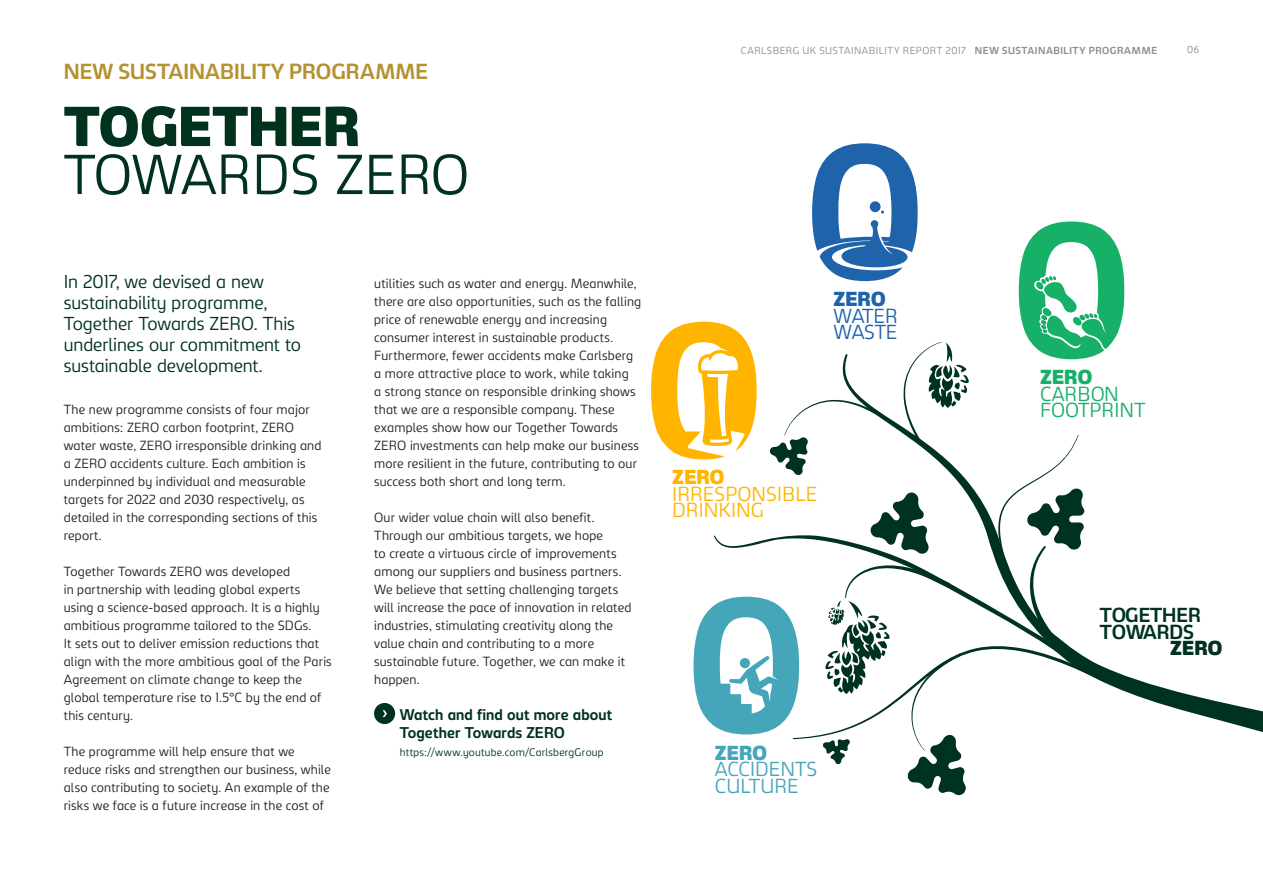
<style>
.page{position:relative;width:1263px;height:893px;background:#fff}
.page>*{position:absolute;margin:0;border:0;box-sizing:border-box;transform-origin:0 0}
.t1{font:300 54px "Carlsberg Sans";color:#00321e}
.t2{font:900 54px "Carlsberg Sans";color:#00321e}
.t3{font:700 21px "Carlsberg Sans";color:#b49132}
.t4{font:300 19.5px/16.5px "Carlsberg Sans";color:#ffb500}
.t5{font:300 19.5px/16.5px "Carlsberg Sans";color:#45a6ba}
.t6{font:700 19.5px/16.5px "Carlsberg Sans";color:#00331f}
.t7{font:300 19.5px/16.5px "Carlsberg Sans";color:#17b069}
.t8{font:300 19.5px/16.5px "Carlsberg Sans";color:#1f63ab}
.t9{font:900 19.5px "Carlsberg Sans";color:#ffb500}
.t10{font:900 19.5px "Carlsberg Sans";color:#45a6ba}
.t11{font:900 19.5px "Carlsberg Sans";color:#1f63ab}
.t12{font:900 19.5px "Carlsberg Sans";color:#00331f}
.t13{font:900 19.5px "Carlsberg Sans";color:#17b069}
.t14{font:300 18px/21px "Carlsberg Sans";letter-spacing:-.005em;color:#00321e}
.t15{font:700 15px/18px "Carlsberg Sans";letter-spacing:.01em;color:#00321e}
.t16{font:300 12.75px/18px "Carlsberg Sans";letter-spacing:.01em;color:#231f20}
.t17{font:300 10.5px "Carlsberg Sans";letter-spacing:.02em;color:#00321e}
.t18{font:300 9.75px "Carlsberg Sans";letter-spacing:.04em;color:#8f8d8e}
.t19{font:300 9.75px "Carlsberg Sans";color:#8d8d8d}
.s1{font-weight:700}
</style>
<div class="page">
<svg style="left:651px;top:143px;width:612px;height:653px"></svg>
<div style="left:374px;top:703px;width:21px;height:21px;background:#00331f;border-radius:50%"></div>
<svg style="left:383px;top:710px;width:4px;height:7px"></svg>
<h2 class="t3" style="left:64px;top:60px;width:366px">NEW SUSTAINABILITY PROGRAMME</h2>
<h1 class="t2" style="left:64px;top:95px;width:297px">TOGETHER</h1>
<h1 class="t1" style="left:64px;top:144px;width:407px">TOWARDS ZERO</h1>
<h3 class="t14" style="left:64px;top:271px;width:239px">In 2017, we devised a new sustainability programme,<br>Together Towards ZERO. This underlines our commitment to sustainable development.</h3>
<p class="t16" style="left:64px;top:401px;width:259px">The new programme consists of four major ambitions: ZERO carbon footprint, ZERO water waste, ZERO irresponsible drinking and a ZERO accidents culture. Each ambition is underpinned by individual and measurable targets for 2022 and 2030 respectively, as detailed in the corresponding sections of this report.</p>
<p class="t16" style="left:64px;top:563px;width:269px">Together Towards ZERO was developed<br>in partnership with leading global experts using a science-based approach. It is a highly ambitious programme tailored to the SDGs.<br>It sets out to deliver emission reductions that align with the more ambitious goal of the Paris Agreement on climate change to keep the global temperature rise to 1.5°C by the end of this century.</p>
<p class="t16" style="left:64px;top:743px;width:269px">The programme will help ensure that we reduce risks and strengthen our business, while also contributing to society. An example of the risks we face is a future increase in the cost of</p>
<p class="t16" style="left:374px;top:275px;width:269px">utilities such as water and energy. Meanwhile, there are also opportunities, such as the falling price of renewable energy and increasing consumer interest in sustainable products.<br>Furthermore, fewer accidents make Carlsberg a more attractive place to work, while taking<br>a strong stance on responsible drinking shows that we are a responsible company. These examples show how our Together Towards ZERO investments can help make our business more resilient in the future, contributing to our success both short and long term.</p>
<p class="t16" style="left:374px;top:509px;width:259px">Our wider value chain will also benefit.<br>Through our ambitious targets, we hope<br>to create a virtuous circle of improvements among our suppliers and business partners.<br>We believe that setting challenging targets will increase the pace of innovation in related industries, stimulating creativity along the value chain and contributing to a more sustainable future. Together, we can make it happen.</p>
<p class="t15" style="left:400px;top:706px;width:214px">Watch and find out more about<br>Together Towards ZERO</p>
<p class="t17" style="left:400px;top:746px;width:205px">https://www.youtube.com/CarlsbergGroup</p>
<p class="t18" style="left:741px;top:45px;width:418px">CARLSBERG UK SUSTAINABILITY REPORT 2017 <span class="s1">NEW SUSTAINABILITY PROGRAMME</span></p>
<p class="t19" style="left:1187px;top:44px;width:14px">06</p>
<h3 class="t11" style="left:833px;top:288px;width:54px">ZERO</h3>
<h3 class="t8" style="left:833px;top:308px;width:66px">WATER<br>WASTE</h3>
<h3 class="t9" style="left:672px;top:466px;width:54px">ZERO</h3>
<h3 class="t4" style="left:672px;top:486px;width:147px">IRRESPONSIBLE<br>DRINKING</h3>
<h3 class="t10" style="left:715px;top:741px;width:54px">ZERO</h3>
<h3 class="t5" style="left:715px;top:761px;width:104px">ACCIDENTS<br>CULTURE</h3>
<h3 class="t13" style="left:1040px;top:366px;width:54px">ZERO</h3>
<h3 class="t7" style="left:1040px;top:386px;width:107px">CARBON<br>FOOTPRINT</h3>
<h3 class="t6" style="left:1100px;top:607px;width:103px">TOGETHER<br>TOWARDS</h3>
<h3 class="t12" style="left:1170px;top:637px;width:54px">ZERO</h3>
</div>
